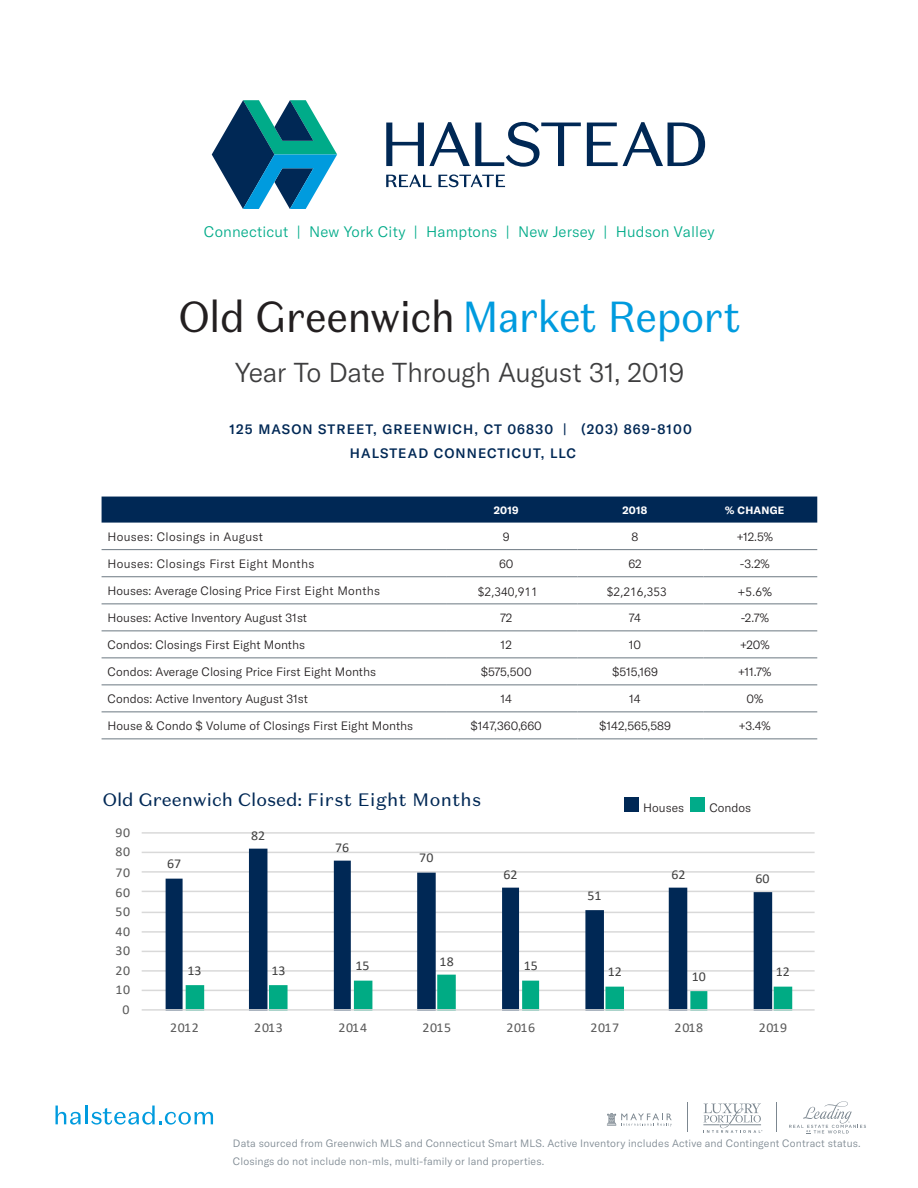
<style>
.page{position:relative;width:918px;height:1188px;background:#fff}
.page>*{position:absolute;margin:0;border:0;box-sizing:border-box;transform-origin:0 0}
.Cover_Large_Number{font:43.35px "Domaine Sans Text";letter-spacing:-.015em;color:#231f20;scale:.9 1}
.Cover_Large_Number-2{font:300 27px "GT America";letter-spacing:-.015em;color:#3e3e3f}
.t1{font:18px "Domaine Sans Text";letter-spacing:.005em;color:#002855}
.t2{font:300 15px "GT America";letter-spacing:.01em;color:#00ab89}
.text{font:500 13.5px "GT America";letter-spacing:.08em;color:#002855}
.t3{font:13.5px "Calibri";letter-spacing:.05em;color:#595959}
.t4{font:13.5px "Calibri";color:#404040}
.Table_Text_Black___L{font:300 12px "GT America";color:#231f20}
.Table_Text_Black___L-2{font:300 12px "GT America";letter-spacing:.025em;color:#231f20}
.Table_Text_Black___L-3{font:12px "Avenir";color:#231f20}
.Contact_Information{font:300 10.5px/18px "GT America";letter-spacing:.01em;color:#7c8790}
.Table_Text_White___B{font:700 10.5px "GT America";letter-spacing:.025em;color:#fff}
.s1{color:#009bde}
</style>
<div class="page">
<svg style="left:212px;top:100px;width:125px;height:109px"></svg>
<svg style="left:386px;top:175px;width:46px;height:12px"></svg>
<svg style="left:438px;top:174px;width:67px;height:13px"></svg>
<svg style="left:386px;top:122px;width:195px;height:45px"></svg>
<svg style="left:587px;top:122px;width:118px;height:44px"></svg>
<svg style="left:607px;top:1113px;width:65px;height:14px"></svg>
<svg style="left:776px;top:1103px;width:1px;height:29px"></svg>
<svg style="left:687px;top:1103px;width:1px;height:29px"></svg>
<svg style="left:703px;top:1104px;width:59px;height:29px"></svg>
<svg style="left:789px;top:1101px;width:77px;height:33px"></svg>
<svg style="left:55px;top:1106px;width:26px;height:19px"></svg>
<hr style="left:85px;top:1106px;width:3px;height:18px;background:#009bde">
<svg style="left:91px;top:1106px;width:122px;height:19px"></svg>
<div style="left:102px;top:497px;width:715px;height:26px;background:#002855"></div>
<hr style="left:102px;top:549px;width:344px;height:1px;background:#7c8790">
<hr style="left:446px;top:549px;width:132px;height:1px;background:#7c8790">
<hr style="left:578px;top:549px;width:126px;height:1px;background:#7c8790">
<hr style="left:704px;top:549px;width:113px;height:1px;background:#7c8790">
<hr style="left:102px;top:576px;width:344px;height:1px;background:#7c8790">
<hr style="left:446px;top:576px;width:132px;height:1px;background:#7c8790">
<hr style="left:578px;top:576px;width:126px;height:1px;background:#7c8790">
<hr style="left:704px;top:576px;width:113px;height:1px;background:#7c8790">
<hr style="left:102px;top:603px;width:344px;height:1px;background:#7c8790">
<hr style="left:446px;top:603px;width:132px;height:1px;background:#7c8790">
<hr style="left:578px;top:603px;width:126px;height:1px;background:#7c8790">
<hr style="left:704px;top:603px;width:113px;height:1px;background:#7c8790">
<hr style="left:102px;top:630px;width:344px;height:1px;background:#7c8790">
<hr style="left:446px;top:630px;width:132px;height:1px;background:#7c8790">
<hr style="left:578px;top:630px;width:126px;height:1px;background:#7c8790">
<hr style="left:704px;top:630px;width:113px;height:1px;background:#7c8790">
<hr style="left:102px;top:657px;width:344px;height:1px;background:#7c8790">
<hr style="left:446px;top:657px;width:132px;height:1px;background:#7c8790">
<hr style="left:578px;top:657px;width:126px;height:1px;background:#7c8790">
<hr style="left:704px;top:657px;width:113px;height:1px;background:#7c8790">
<hr style="left:102px;top:684px;width:344px;height:1px;background:#7c8790">
<hr style="left:446px;top:684px;width:132px;height:1px;background:#7c8790">
<hr style="left:578px;top:684px;width:126px;height:1px;background:#7c8790">
<hr style="left:704px;top:684px;width:113px;height:1px;background:#7c8790">
<hr style="left:102px;top:711px;width:344px;height:1px;background:#7c8790">
<hr style="left:446px;top:711px;width:132px;height:1px;background:#7c8790">
<hr style="left:578px;top:711px;width:126px;height:1px;background:#7c8790">
<hr style="left:704px;top:711px;width:113px;height:1px;background:#7c8790">
<hr style="left:102px;top:738px;width:344px;height:1px;background:#7c8790">
<hr style="left:446px;top:738px;width:132px;height:1px;background:#7c8790">
<hr style="left:578px;top:738px;width:126px;height:1px;background:#7c8790">
<hr style="left:704px;top:738px;width:113px;height:1px;background:#7c8790">
<div style="left:624px;top:797px;width:15px;height:15px;background:#002855"></div>
<div style="left:690px;top:797px;width:15px;height:15px;background:#00ab89"></div>
<hr style="left:142px;top:990px;width:673px;height:1px;background:#d9d9d9">
<hr style="left:142px;top:970px;width:673px;height:2px;background:#d9d9d9">
<hr style="left:142px;top:951px;width:673px;height:1px;background:#d9d9d9">
<hr style="left:142px;top:931px;width:673px;height:2px;background:#d9d9d9">
<hr style="left:142px;top:912px;width:673px;height:1px;background:#d9d9d9">
<hr style="left:142px;top:891px;width:673px;height:1px;background:#d9d9d9">
<hr style="left:142px;top:871px;width:673px;height:2px;background:#d9d9d9">
<hr style="left:142px;top:852px;width:673px;height:1px;background:#d9d9d9">
<hr style="left:142px;top:832px;width:673px;height:2px;background:#d9d9d9">
<svg style="left:166px;top:849px;width:606px;height:160px"></svg>
<svg style="left:186px;top:975px;width:606px;height:34px"></svg>
<hr style="left:142px;top:1009px;width:673px;height:2px;background:#d9d9d9">
<p class="t2" style="left:204px;top:223px;width:512px">Connecticut | New York City | Hamptons | New Jersey | Hudson Valley</p>
<p class="Cover_Large_Number" style="left:179px;top:290px;width:626px">Old Greenwich <span class="s1">Market Report</span></p>
<p class="Cover_Large_Number-2" style="left:235px;top:356px;width:451px">Year To Date Through August 31, 2019</p>
<p class="text" style="left:230px;top:421px;width:464px">125 MASON STREET, GREENWICH, CT 06830 | (203) 869-8100</p>
<p class="text" style="left:350px;top:445px;width:228px">HALSTEAD CONNECTICUT, LLC</p>
<p class="Table_Text_White___B" style="left:494px;top:503px;width:26px">2019</p>
<p class="Table_Text_White___B" style="left:623px;top:503px;width:26px">2018</p>
<p class="Table_Text_White___B" style="left:725px;top:503px;width:61px">% CHANGE</p>
<p class="Table_Text_Black___L-2" style="left:108px;top:530px;width:157px">Houses: Closings in August</p>
<p class="Table_Text_Black___L" style="left:503px;top:530px;width:8px">9</p>
<p class="Table_Text_Black___L" style="left:632px;top:530px;width:8px">8</p>
<p class="Table_Text_Black___L" style="left:737px;top:530px;width:38px">+12.5%</p>
<p class="Table_Text_Black___L-2" style="left:108px;top:557px;width:208px">Houses: Closings First Eight Months</p>
<p class="Table_Text_Black___L" style="left:499px;top:557px;width:16px">60</p>
<p class="Table_Text_Black___L" style="left:628px;top:557px;width:15px">62</p>
<p class="Table_Text_Black___L" style="left:740px;top:557px;width:31px">-3.2%</p>
<p class="Table_Text_Black___L" style="left:108px;top:584px;width:274px">Houses: Average Closing Price First Eight Months</p>
<p class="Table_Text_Black___L-3" style="left:478px;top:585px;width:62px">$2,340,911</p>
<p class="Table_Text_Black___L-3" style="left:607px;top:585px;width:62px">$2,216,353</p>
<p class="Table_Text_Black___L-3" style="left:738px;top:585px;width:36px">+5.6%</p>
<p class="Table_Text_Black___L" style="left:108px;top:611px;width:201px">Houses: Active Inventory August 31st</p>
<p class="Table_Text_Black___L" style="left:500px;top:611px;width:14px">72</p>
<p class="Table_Text_Black___L" style="left:629px;top:611px;width:14px">74</p>
<p class="Table_Text_Black___L" style="left:741px;top:611px;width:30px">-2.7%</p>
<p class="Table_Text_Black___L" style="left:108px;top:638px;width:199px">Condos: Closings First Eight Months</p>
<p class="Table_Text_Black___L" style="left:501px;top:638px;width:13px">12</p>
<p class="Table_Text_Black___L" style="left:629px;top:638px;width:14px">10</p>
<p class="Table_Text_Black___L" style="left:740px;top:638px;width:31px">+20%</p>
<p class="Table_Text_Black___L" style="left:108px;top:665px;width:270px">Condos: Average Closing Price First Eight Months</p>
<p class="Table_Text_Black___L" style="left:481px;top:665px;width:53px">$575,500</p>
<p class="Table_Text_Black___L" style="left:612px;top:665px;width:47px">$515,169</p>
<p class="Table_Text_Black___L" style="left:738px;top:665px;width:35px">+11.7%</p>
<p class="Table_Text_Black___L" style="left:108px;top:692px;width:202px">Condos: Active Inventory August 31st</p>
<p class="Table_Text_Black___L" style="left:500px;top:692px;width:13px">14</p>
<p class="Table_Text_Black___L" style="left:629px;top:692px;width:13px">14</p>
<p class="Table_Text_Black___L" style="left:746px;top:692px;width:18px">0%</p>
<p class="Table_Text_Black___L" style="left:108px;top:719px;width:307px">House &amp; Condo $ Volume of Closings First Eight Months</p>
<p class="Table_Text_Black___L" style="left:471px;top:719px;width:73px">$147,360,660</p>
<p class="Table_Text_Black___L" style="left:599px;top:719px;width:74px">$142,565,589</p>
<p class="Table_Text_Black___L" style="left:739px;top:719px;width:33px">+3.4%</p>
<p class="t1" style="left:103px;top:789px;width:380px">Old Greenwich Closed: First Eight Months</p>
<p class="t3" style="left:115px;top:823px;width:16px">90</p>
<p class="t3" style="left:115px;top:842px;width:16px">80</p>
<p class="t3" style="left:115px;top:863px;width:16px">70</p>
<p class="t3" style="left:115px;top:883px;width:16px">60</p>
<p class="t3" style="left:115px;top:902px;width:16px">50</p>
<p class="t3" style="left:115px;top:922px;width:16px">40</p>
<p class="t3" style="left:115px;top:941px;width:16px">30</p>
<p class="t3" style="left:115px;top:961px;width:16px">20</p>
<p class="t3" style="left:115px;top:980px;width:16px">10</p>
<p class="t3" style="left:122px;top:1000px;width:9px">0</p>
<p class="t4" style="left:167px;top:854px;width:16px">67</p>
<p class="t4" style="left:251px;top:826px;width:16px">82</p>
<p class="t4" style="left:187px;top:961px;width:16px">13</p>
<p class="t4" style="left:272px;top:961px;width:16px">13</p>
<p class="t4" style="left:335px;top:838px;width:16px">76</p>
<p class="t4" style="left:356px;top:956px;width:16px">15</p>
<p class="t4" style="left:419px;top:848px;width:16px">70</p>
<p class="t4" style="left:440px;top:952px;width:16px">18</p>
<p class="t4" style="left:503px;top:865px;width:16px">62</p>
<p class="t4" style="left:524px;top:956px;width:16px">15</p>
<p class="t4" style="left:587px;top:886px;width:16px">51</p>
<p class="Table_Text_Black___L" style="left:643px;top:800px;width:42px">Houses</p>
<p class="Table_Text_Black___L" style="left:709px;top:800px;width:43px">Condos</p>
<p class="t4" style="left:671px;top:865px;width:16px">62</p>
<p class="t4" style="left:756px;top:869px;width:16px">60</p>
<p class="t4" style="left:608px;top:962px;width:16px">12</p>
<p class="t4" style="left:692px;top:967px;width:16px">10</p>
<p class="t4" style="left:776px;top:962px;width:16px">12</p>
<p class="t3" style="left:170px;top:1018px;width:30px">2012</p>
<p class="t3" style="left:254px;top:1018px;width:30px">2013</p>
<p class="t3" style="left:338px;top:1018px;width:30px">2014</p>
<p class="t3" style="left:422px;top:1018px;width:30px">2015</p>
<p class="t3" style="left:507px;top:1018px;width:30px">2016</p>
<p class="t3" style="left:591px;top:1018px;width:30px">2017</p>
<p class="t3" style="left:675px;top:1018px;width:30px">2018</p>
<p class="t3" style="left:759px;top:1018px;width:30px">2019</p>
<p class="Contact_Information" style="left:233px;top:1135px;width:629px">Data sourced from Greenwich MLS and Connecticut Smart MLS. Active Inventory includes Active and Contingent Contract status.<br>Closings do not include non-mls, multi-family or land properties.</p>
</div>
